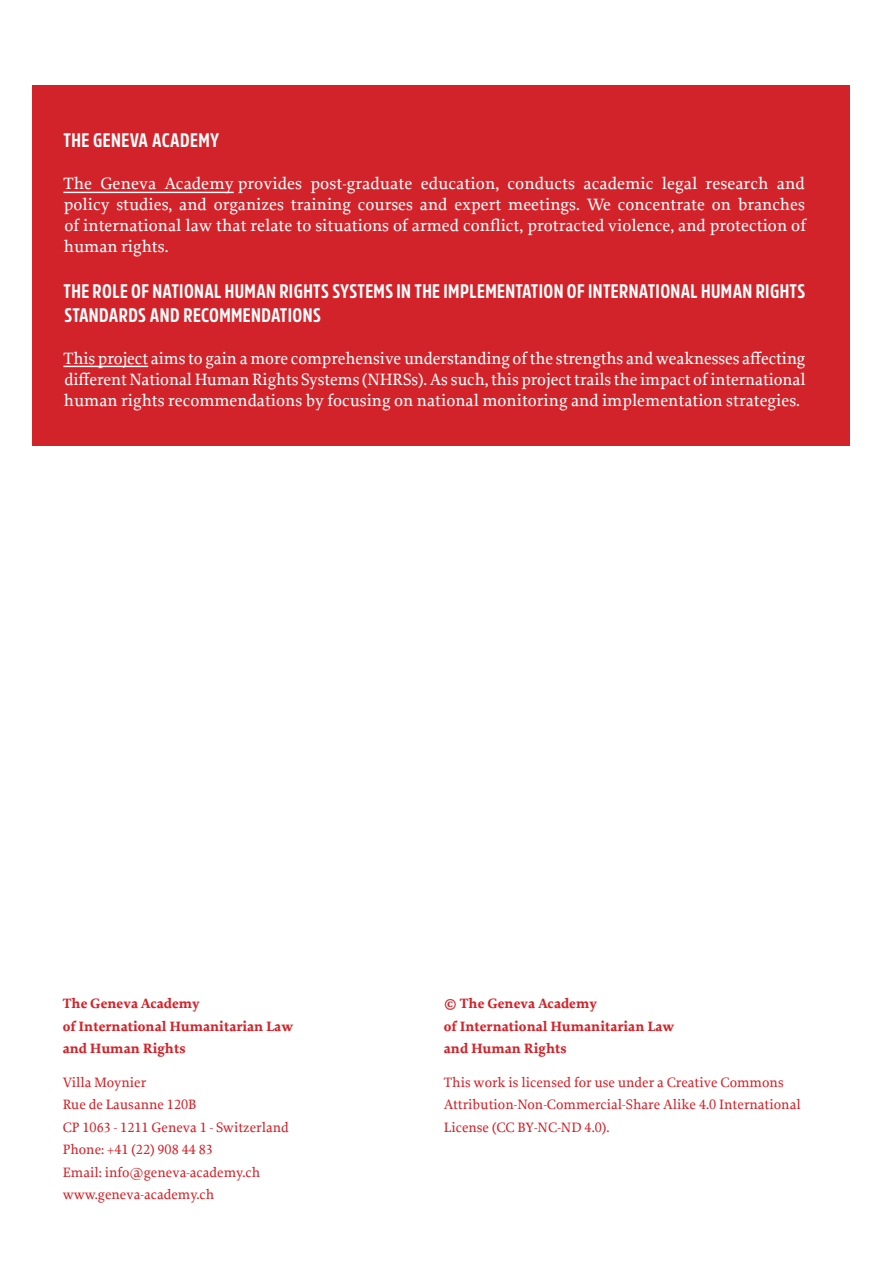
<style>
.page{position:relative;width:893px;height:1263px;background:#fff}
.page>*{position:absolute;margin:0;border:0;box-sizing:border-box;transform-origin:0 0}
.t1{font:700 19.5px/24px "Amsi Pro Cond";letter-spacing:.02em;color:#fff}
.t2{font:500 17.25px/21px "Proforma";color:#fff;text-align:justify}
.t3{font:500 14.25px/22.5px "Proforma";color:#d2232a}
.t4{font:700 14.25px/22.5px "Proforma";color:#d2232a}
</style>
<div class="page">
<div style="left:32px;top:85px;width:818px;height:360px;background:#d2232a"></div>
<hr style="left:63px;top:192px;width:171px;height:1px;background:#fff">
<hr style="left:63px;top:366px;width:85px;height:1px;background:#fff">
<p class="t1" style="left:64px;top:128px;width:157px">THE GENEVA ACADEMY</p>
<p class="t2" style="left:63px;top:173px;width:744px">The Geneva Academy provides post-graduate education, conducts academic legal research and policy studies, and organizes training courses and expert meetings. We concentrate on branches of international law that relate to situations of armed conflict, protracted violence, and protection of human rights.</p>
<p class="t1" style="left:64px;top:278px;width:743px">THE ROLE OF NATIONAL HUMAN RIGHTS SYSTEMS IN THE IMPLEMENTATION OF INTERNATIONAL HUMAN RIGHTS<br>STANDARDS AND RECOMMENDATIONS</p>
<p class="t2" style="left:63px;top:347px;width:744px">This project aims to gain a more comprehensive understanding of the strengths and weaknesses affecting different National Human Rights Systems (NHRSs). As such, this project trails the impact of international human rights recommendations by focusing on national monitoring and implementation strategies.</p>
<p class="t4" style="left:63px;top:992px;width:232px">The Geneva Academy<br>of International Humanitarian Law and Human Rights</p>
<p class="t3" style="left:63px;top:1071px;width:228px">Villa Moynier<br>Rue de Lausanne 120B<br>CP 1063 - 1211 Geneva 1 - Switzerland<br>Phone: +41 (22) 908 44 83<br>Email: info@geneva-academy.ch www.geneva-academy.ch</p>
<p class="t4" style="left:444px;top:992px;width:232px">© The Geneva Academy<br>of International Humanitarian Law and Human Rights</p>
<p class="t3" style="left:444px;top:1071px;width:358px">This work is licensed for use under a Creative Commons<br>Attribution-Non-Commercial-Share Alike 4.0 International<br>License (CC BY-NC-ND 4.0).</p>
</div>
